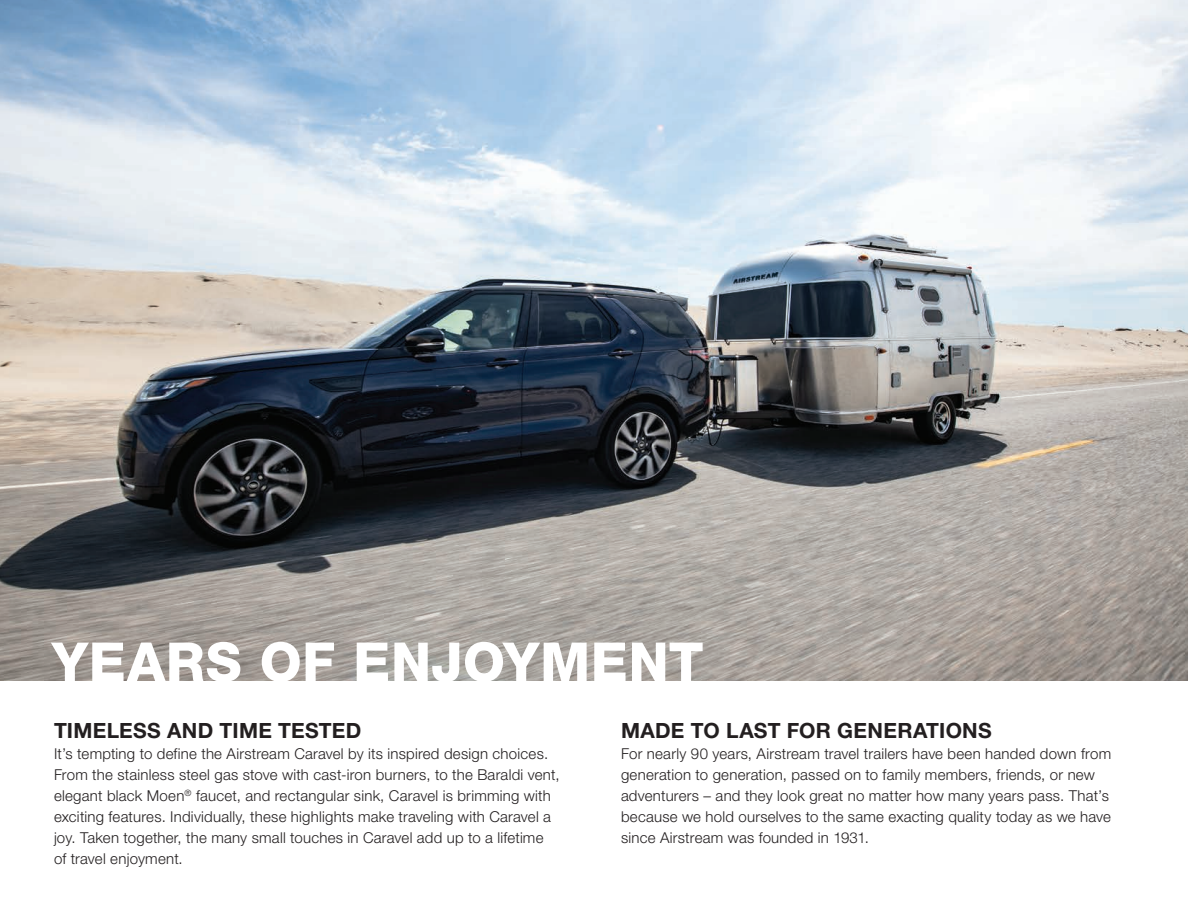
<style>
.page{position:relative;width:1188px;height:918px;background:#fff}
.page>*{position:absolute;margin:0;border:0;box-sizing:border-box;transform-origin:0 0}
.Paragraph_Style_1{font:800 54px "Helvetica Neue LT Std";letter-spacing:.015em;color:#fff}
.Paragraph_Style_1-2{font:700 21px "Helvetica Neue LT Std";letter-spacing:.015em;color:#231f20}
.Paragraph_Style_1-3{font:300 15px/21px "Helvetica Neue LT Std";letter-spacing:.015em;color:#231f20}
</style>
<div class="page">
<img style="left:0;top:0;width:1188px;height:680px">
<p class="Paragraph_Style_1" style="left:52px;top:630px;width:653px">YEARS OF ENJOYMENT</p>
<p class="Paragraph_Style_1-2" style="left:54px;top:718px;width:309px">TIMELESS AND TIME TESTED</p>
<p class="Paragraph_Style_1-3" style="left:54px;top:743px;width:507px">It’s tempting to define the Airstream Caravel by its inspired design choices.<br>From the stainless steel gas stove with cast-iron burners, to the Baraldi vent, elegant black Moen<sup>®</sup> faucet, and rectangular sink, Caravel is brimming with exciting features. Individually, these highlights make traveling with Caravel a joy. Taken together, the many small touches in Caravel add up to a lifetime of travel enjoyment.</p>
<p class="Paragraph_Style_1-2" style="left:621px;top:718px;width:372px">MADE TO LAST FOR GENERATIONS</p>
<p class="Paragraph_Style_1-3" style="left:621px;top:743px;width:492px">For nearly 90 years, Airstream travel trailers have been handed down from generation to generation, passed on to family members, friends, or new adventurers – and they look great no matter how many years pass. That’s because we hold ourselves to the same exacting quality today as we have since Airstream was founded in 1931.</p>
</div>
